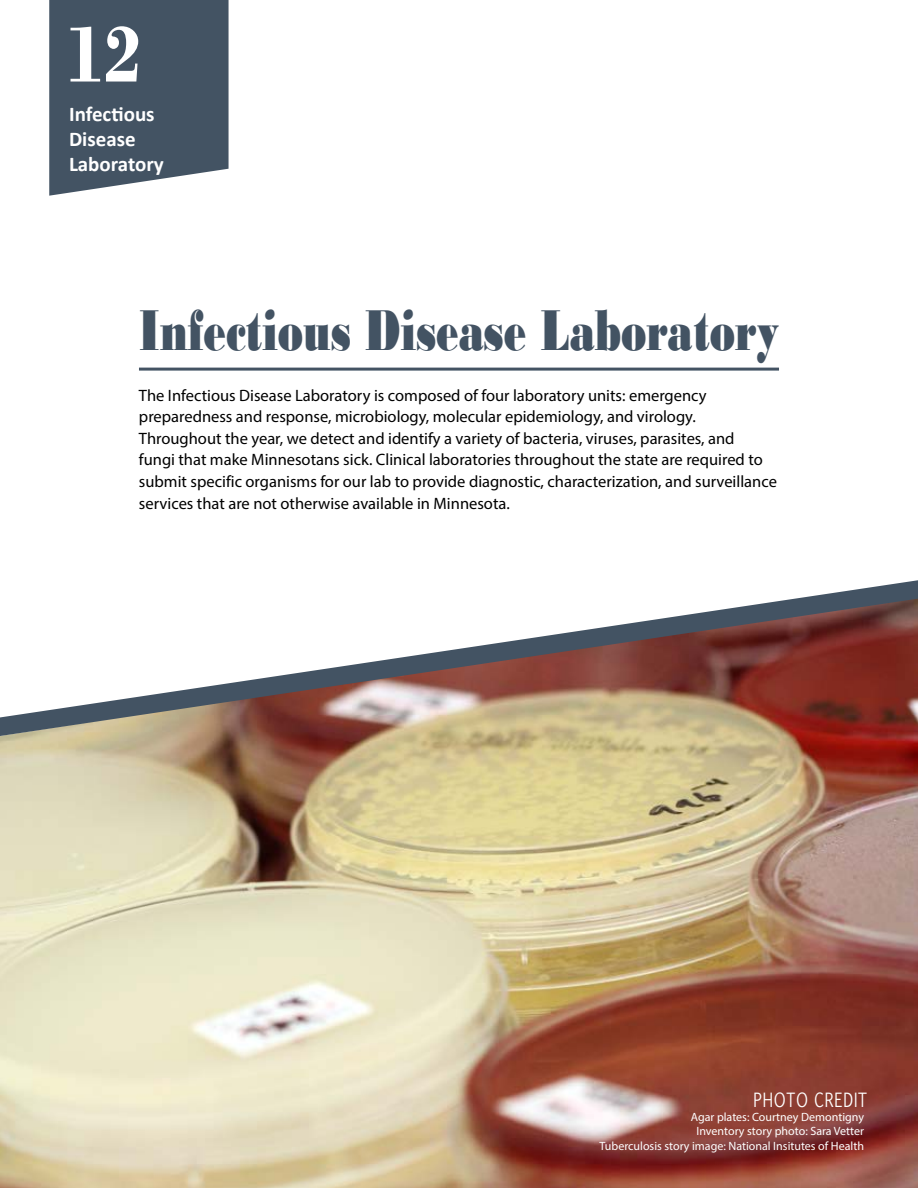
<style>
.page{position:relative;width:918px;height:1188px;background:#fff}
.page>*{position:absolute;margin:0;border:0;box-sizing:border-box;transform-origin:0 0}
.t1{font:700 84.75px "Bodoni";color:#fff;scale:.88 1}
.t2{font:60.45px "Bodoni MT Black";color:#435363;scale:.69 1}
.t3{font:700 21px/25.2px "Calibri";color:#fff}
.t4{font:18.75px "Euphemia CAS";letter-spacing:.05em;color:#fff;scale:.8 1}
.t5{font:16.5px/21.6px "Myriad Pro";color:#000}
.t6{font:12px/14.4px "Myriad Pro";color:#fff;text-align:right}
</style>
<div class="page">
<img style="left:0;top:736px;width:918px;height:452px">
<svg style="left:0;top:580px;width:918px;height:156px"></svg>
<svg style="left:49px;top:0;width:180px;height:196px;background:#515f6e"></svg>
<hr style="left:139px;top:368px;width:640px;height:3px;background:#435363">
<h2 class="t1" style="left:67px;top:4px;width:85px">12</h2>
<h2 class="t3" style="left:69px;top:101px;width:96px">Infectious<br>Disease<br>Laboratory</h2>
<h3 class="t2" style="left:139px;top:295px;width:929px">Infectious Disease Laboratory</h3>
<p class="t5" style="left:139px;top:384px;width:639px">The Infectious Disease Laboratory is composed of four laboratory units: emergency preparedness and response, microbiology, molecular epidemiology, and virology.<br>Throughout the year, we detect and identify a variety of bacteria, viruses, parasites, and<br>fungi that make Minnesotans sick. Clinical laboratories throughout the state are required to submit specific organisms for our lab to provide diagnostic, characterization, and surveillance services that are not otherwise available in Minnesota.</p>
<p class="t4" style="left:754px;top:1086px;width:143px">PHOTO CREDIT</p>
<p class="t6" style="left:600px;top:1110px;width:266px">Agar plates: Courtney Demontigny<br>Inventory story photo: Sara Vetter<br>Tuberculosis story image: National Insitutes of Health</p>
</div>
